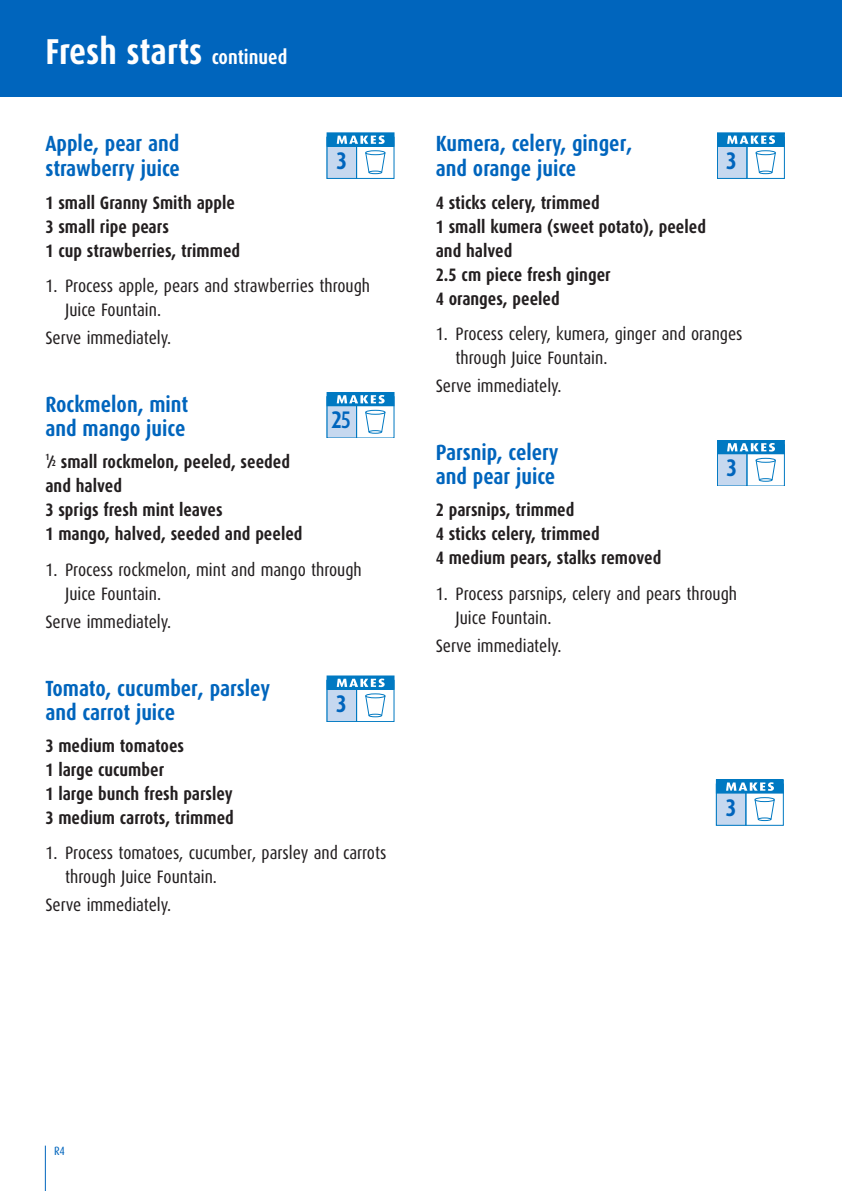
<style>
.page{position:relative;width:842px;height:1191px;background:#fff}
.page>*{position:absolute;margin:0;border:0;box-sizing:border-box;transform-origin:0 0}
.t1{font:700 36px "Dax Condensed";color:#fff}
.t2{font:700 24px "Dax Condensed";color:#0065bd}
.t3{font:700 22px/24px "Dax Condensed";color:#0065bd}
.t4{font:700 18px/24px "Dax Condensed";color:#231f20}
.t5{font:18px/24px "Dax Condensed";color:#231f20}
.t6{font:12px "Dax Condensed";color:#0065bd}
.t7{font:700 9px "Dax Condensed";color:#231f20}
.s1{font-size:20px}
.s2{font-weight:500}
.s3{font-size:9px}
</style>
<div class="page">
<div style="left:0;top:0;width:842px;height:96px;background:#0065bd"></div>
<div style="left:717px;top:444px;width:68px;height:42px;border:1px solid #0079c2"></div>
<div style="left:717px;top:445px;width:30px;height:41px;background:#c6d8ef"></div>
<div style="left:717px;top:444px;width:30px;height:42px;border:1px solid #0079c2"></div>
<div style="left:717px;top:440px;width:67px;height:14px;background:#0079c2"></div>
<hr style="left:746px;top:452px;width:1px;height:34px;background:#0079c2">
<div style="left:756px;top:458px;width:20px;height:5px;border:1px solid #0079c2;border-radius:50%"></div>
<div style="left:759px;top:478px;width:13px;height:4px;border:1px solid #0079c2;border-radius:50%"></div>
<svg style="left:755px;top:459px;width:5px;height:22px"></svg>
<svg style="left:771px;top:459px;width:5px;height:22px"></svg>
<svg style="left:727px;top:443px;width:48px;height:8px"></svg>
<div style="left:717px;top:137px;width:68px;height:41px;border:1px solid #0079c2"></div>
<div style="left:717px;top:137px;width:30px;height:41px;background:#c6d8ef"></div>
<div style="left:717px;top:137px;width:30px;height:41px;border:1px solid #0079c2"></div>
<div style="left:717px;top:133px;width:67px;height:13px;background:#0079c2"></div>
<div style="left:717px;top:132px;width:68px;height:15px;border:1px solid #0079c2"></div>
<hr style="left:746px;top:144px;width:1px;height:34px;background:#0079c2">
<div style="left:756px;top:150px;width:20px;height:5px;border:1px solid #0079c2;border-radius:50%"></div>
<svg style="left:755px;top:152px;width:21px;height:22px"></svg>
<svg style="left:727px;top:135px;width:48px;height:9px"></svg>
<div style="left:327px;top:680px;width:30px;height:41px;background:#c6d8ef"></div>
<div style="left:327px;top:676px;width:67px;height:13px;background:#0079c2"></div>
<div style="left:327px;top:675px;width:67px;height:15px;border:1px solid #0079c2"></div>
<hr style="left:356px;top:687px;width:1px;height:34px;background:#0079c2">
<div style="left:365px;top:693px;width:20px;height:5px;border:1px solid #0079c2;border-radius:50%"></div>
<svg style="left:365px;top:695px;width:21px;height:22px"></svg>
<svg style="left:337px;top:678px;width:48px;height:9px"></svg>
<div style="left:327px;top:397px;width:30px;height:41px;background:#c6d8ef"></div>
<div style="left:327px;top:392px;width:67px;height:14px;background:#0079c2"></div>
<hr style="left:356px;top:404px;width:1px;height:34px;background:#0079c2">
<div style="left:365px;top:410px;width:20px;height:5px;border:1px solid #0079c2;border-radius:50%"></div>
<div style="left:369px;top:430px;width:13px;height:4px;border:1px solid #0079c2;border-radius:50%"></div>
<svg style="left:365px;top:411px;width:5px;height:22px"></svg>
<svg style="left:381px;top:411px;width:5px;height:22px"></svg>
<svg style="left:337px;top:395px;width:48px;height:8px"></svg>
<div style="left:327px;top:137px;width:30px;height:41px;background:#c6d8ef"></div>
<div style="left:327px;top:133px;width:67px;height:13px;background:#0079c2"></div>
<div style="left:327px;top:132px;width:67px;height:15px;border:1px solid #0079c2"></div>
<hr style="left:356px;top:144px;width:1px;height:34px;background:#0079c2">
<div style="left:365px;top:150px;width:20px;height:5px;border:1px solid #0079c2;border-radius:50%"></div>
<svg style="left:365px;top:152px;width:21px;height:22px"></svg>
<svg style="left:337px;top:135px;width:48px;height:9px"></svg>
<hr style="left:45px;top:1145px;width:1px;height:46px;background:#0065bd">
<div style="left:716px;top:783px;width:68px;height:42px;border:1px solid #0079c2"></div>
<div style="left:716px;top:784px;width:30px;height:41px;background:#c6d8ef"></div>
<div style="left:716px;top:784px;width:30px;height:41px;border:1px solid #0079c2"></div>
<div style="left:716px;top:779px;width:67px;height:14px;background:#0079c2"></div>
<hr style="left:745px;top:791px;width:1px;height:34px;background:#0079c2">
<div style="left:754px;top:797px;width:21px;height:5px;border:1px solid #0079c2;border-radius:50%"></div>
<div style="left:758px;top:817px;width:13px;height:4px;border:1px solid #0079c2;border-radius:50%"></div>
<svg style="left:754px;top:799px;width:5px;height:21px"></svg>
<svg style="left:770px;top:798px;width:5px;height:22px"></svg>
<svg style="left:726px;top:782px;width:48px;height:9px"></svg>
<h1 class="t1" style="left:45px;top:36px;width:243px">Fresh starts <span class="s1">continued</span></h1>
<p class="t3" style="left:45px;top:132px;width:136px;line-height:25.4px">Apple, pear and strawberry juice</p>
<p class="t4" style="left:45px;top:192px;width:196px">1 small Granny Smith apple<br>3 small ripe pears<br>1 cup strawberries, trimmed</p>
<p class="t5" style="left:65px;top:275px;width:306px;text-indent:-20px">1. Process apple, pears and strawberries through<br>Juice Fountain.</p>
<p class="t5" style="left:45px;top:327px;width:127px">Serve immediately.</p>
<h2 class="t2" style="left:336px;top:150px;width:12px">3</h2>
<p class="t3" style="left:45px;top:394px;width:145px">Rockmelon, mint and mango juice</p>
<p class="t7" style="left:45px;top:453px;width:6px">1</p>
<h2 class="t2" style="left:331px;top:409px;width:22px">2<span class="s2">5</span></h2>
<p class="t4" style="left:45px;top:451px;width:259px">⁄<span class="s3">2</span> small rockmelon, peeled, seeded and halved<br>3 sprigs fresh mint leaves<br>1 mango, halved, seeded and peeled</p>
<p class="t5" style="left:65px;top:559px;width:298px;text-indent:-20px">1. Process rockmelon, mint and mango through<br>Juice Fountain.</p>
<p class="t5" style="left:45px;top:610px;width:127px">Serve immediately.</p>
<p class="t3" style="left:45px;top:677px;width:226px">Tomato, cucumber, parsley and carrot juice</p>
<p class="t4" style="left:45px;top:735px;width:190px">3 medium tomatoes<br>1 large cucumber<br>1 large bunch fresh parsley<br>3 medium carrots, trimmed</p>
<p class="t5" style="left:65px;top:842px;width:323px;text-indent:-20px">1. Process tomatoes, cucumber, parsley and carrots through Juice Fountain.</p>
<p class="t5" style="left:45px;top:894px;width:127px">Serve immediately.</p>
<h2 class="t2" style="left:336px;top:693px;width:12px">3</h2>
<p class="t3" style="left:436px;top:132px;width:198px;line-height:25.4px">Kumera, celery, ginger, and orange juice</p>
<p class="t4" style="left:436px;top:192px;width:272px">4 sticks celery, trimmed<br>1 small kumera (sweet potato), peeled and halved<br>2.5 cm piece fresh ginger<br>4 oranges, peeled</p>
<p class="t5" style="left:456px;top:323px;width:289px;text-indent:-20px">1. Process celery, kumera, ginger and oranges through Juice Fountain.</p>
<p class="t5" style="left:436px;top:375px;width:127px">Serve immediately.</p>
<h2 class="t2" style="left:726px;top:150px;width:12px">3</h2>
<p class="t3" style="left:436px;top:442px;width:124px">Parsnip, celery and pear juice</p>
<p class="t4" style="left:436px;top:499px;width:227px">2 parsnips, trimmed<br>4 sticks celery, trimmed<br>4 medium pears, stalks removed</p>
<p class="t5" style="left:456px;top:583px;width:283px;text-indent:-20px">1. Process parsnips, celery and pears through<br>Juice Fountain.</p>
<p class="t5" style="left:436px;top:634px;width:127px">Serve immediately.</p>
<h2 class="t2" style="left:726px;top:457px;width:12px">3</h2>
<h2 class="t2" style="left:725px;top:797px;width:12px">3</h2>
<p class="t6" style="left:54px;top:1145px;width:13px">R4</p>
</div>
